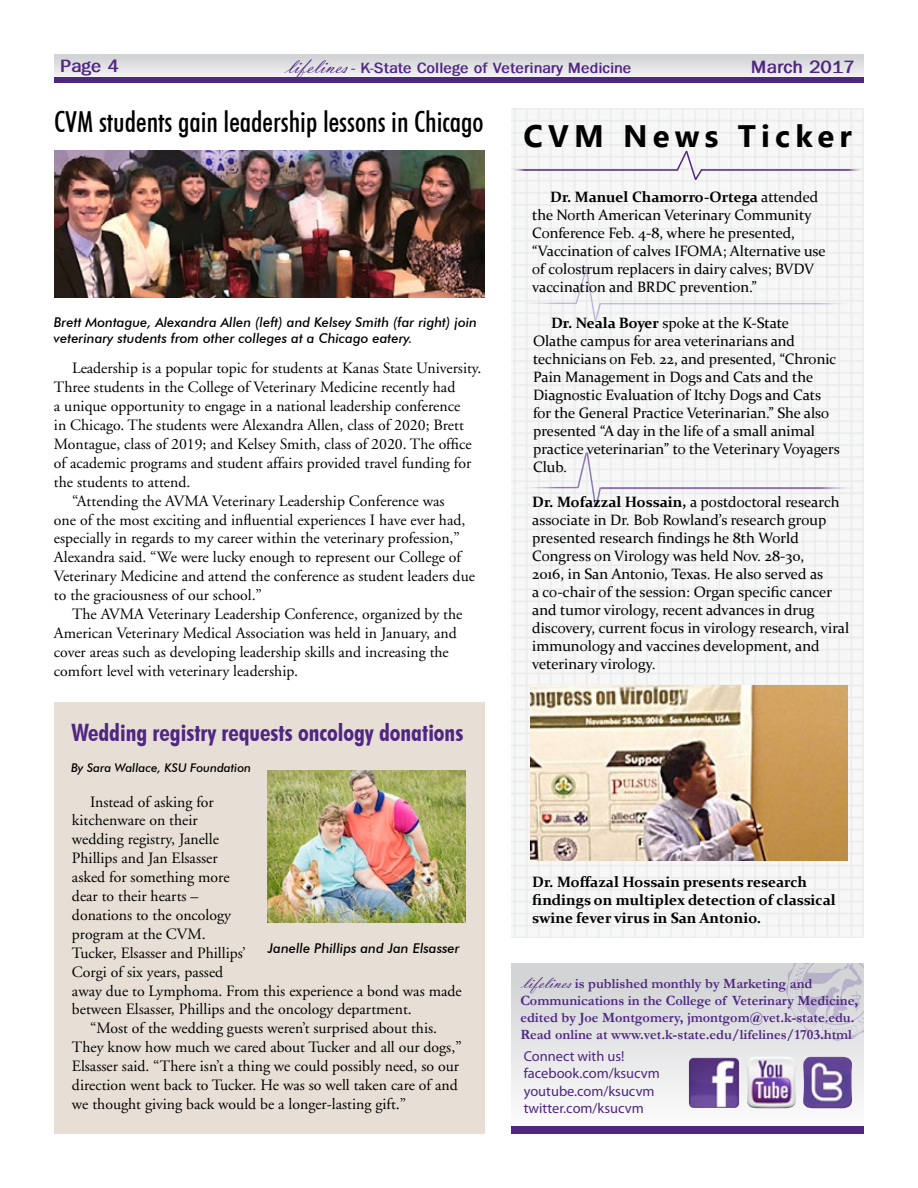
<style>
.page{position:relative;width:918px;height:1188px;background:#fff}
.page>*{position:absolute;margin:0;border:0;box-sizing:border-box;transform-origin:0 0}
.t1{font:700 31.05px "Khmer UI";letter-spacing:.17em;color:#000}
.t2{font:500 condensed 28.95px "Futura BT";color:#000}
.t3{font:700 condensed 24px "Futura BT";color:#4f2683}
.t4{font:700 18px "Franklin Gothic";color:#4f2683}
.t5{font:15.75px "Adobe Garamond";color:#000}
.t6{font:15px/18px "Constantia";letter-spacing:-.005em;color:#000}
.t7{font:700 15px/18px "Constantia";color:#000}
.t8{font:700 15px "Franklin Gothic";color:#4f2683}
.t9{font:14.4px/17.2px "Myriad Pro";color:#4f2683}
.t10{font:700 14.25px/17.1px "Garamond";color:#4f2683}
.t11{font:italic 500 13.5px/16.2px "Futura BT";color:#000}
.t12{font:italic 500 12px "Futura BT";color:#000}
.s1{font-family:"Vladimir Script";font-weight:400;font-size:22.5px}
.s2{font-weight:700}
.s3{font-family:"Vladimir Script";font-weight:400;font-size:18px}
</style>
<div class="page">
<svg style="left:511px;top:963px;width:353px;height:146px;fill:#e0e0e2"></svg>
<svg style="left:54px;top:54px;width:810px;height:24px"></svg>
<img style="left:511px;top:108px;width:353px;height:830px">
<div style="left:54px;top:702px;width:430px;height:432px;background:#e7dfd6"></div>
<hr style="left:701px;top:169px;width:163px;height:2px;background:#4f2683">
<svg style="left:675px;top:149px;width:29px;height:33px"></svg>
<hr style="left:511px;top:169px;width:167px;height:2px;background:#4f2683">
<img style="left:54px;top:150px;width:430px;height:147px">
<img style="left:803px;top:1057px;width:49px;height:51px">
<img style="left:801px;top:963px;width:63px;height:21px">
<img style="left:689px;top:1058px;width:50px;height:50px">
<img style="left:747px;top:1057px;width:49px;height:51px">
<hr style="left:600px;top:303px;width:258px;height:2px;background:#4f2683">
<svg style="left:574px;top:267px;width:28px;height:57px"></svg>
<hr style="left:517px;top:303px;width:60px;height:1px;background:#4f2683">
<img style="left:268px;top:770px;width:198px;height:152px">
<hr style="left:601px;top:487px;width:258px;height:2px;background:#4f2683">
<svg style="left:576px;top:451px;width:26px;height:57px"></svg>
<hr style="left:518px;top:487px;width:60px;height:1px;background:#4f2683">
<div style="left:54px;top:78px;width:810px;height:5px;background:#4f2683"></div>
<div style="left:511px;top:1126px;width:353px;height:8px;background:#4f2683"></div>
<img style="left:531px;top:685px;width:317px;height:176px">
<p class="t4" style="left:60px;top:56px;width:60px">Page 4</p>
<p class="t8" style="left:287px;top:59px;width:346px"><span class="s1">lifelines</span> - K-State College of Veterinary Medicine</p>
<p class="t4" style="left:751px;top:57px;width:105px">March 2017</p>
<h2 class="t2" style="left:54px;top:104px;width:431px">CVM students gain leadership lessons in Chicago</h2>
<p class="t11" style="left:54px;top:314px;width:425px">Brett Montague, Alexandra Allen (left) and Kelsey Smith (far right) join veterinary students from other colleges at a Chicago eatery.</p>
<p class="t5" style="left:72px;top:360px;width:411px">Leadership is a popular topic for students at Kanas State University.</p>
<p class="t5" style="left:54px;top:379px;width:403px">Three students in the College of Veterinary Medicine recently had</p>
<p class="t5" style="left:54px;top:398px;width:408px">a unique opportunity to engage in a national leadership conference</p>
<p class="t5" style="left:54px;top:417px;width:411px">in Chicago. The students were Alexandra Allen, class of 2020; Brett</p>
<p class="t5" style="left:54px;top:436px;width:419px">Montague, class of 2019; and Kelsey Smith, class of 2020. The office</p>
<p class="t5" style="left:54px;top:454px;width:419px">of academic programs and student affairs provided travel funding for</p>
<p class="t5" style="left:54px;top:473px;width:138px">the students to attend.</p>
<p class="t5" style="left:72px;top:492px;width:374px">“Attending the AVMA Veterinary Leadership Conference was</p>
<p class="t5" style="left:54px;top:511px;width:413px">one of the most exciting and influential experiences I have ever had,</p>
<p class="t5" style="left:54px;top:530px;width:407px">especially in regards to my career within the veterinary profession,”</p>
<p class="t5" style="left:54px;top:549px;width:409px">Alexandra said. “We were lucky enough to represent our College of</p>
<p class="t5" style="left:54px;top:568px;width:422px">Veterinary Medicine and attend the conference as student leaders due</p>
<p class="t5" style="left:54px;top:587px;width:209px">to the graciousness of our school.”</p>
<p class="t5" style="left:72px;top:606px;width:392px">The AVMA Veterinary Leadership Conference, organized by the</p>
<p class="t5" style="left:54px;top:625px;width:404px">American Veterinary Medical Association was held in January, and</p>
<p class="t5" style="left:54px;top:643px;width:396px">cover areas such as developing leadership skills and increasing the</p>
<p class="t5" style="left:54px;top:662px;width:246px">comfort level with veterinary leadership.</p>
<h3 class="t3" style="left:71px;top:718px;width:394px">Wedding registry requests oncology donations</h3>
<p class="t12" style="left:71px;top:760px;width:182px">By Sara Wallace, KSU Foundation</p>
<p class="t5" style="left:90px;top:793px;width:125px">Instead of asking for</p>
<p class="t5" style="left:72px;top:812px;width:127px">kitchenware on their</p>
<p class="t5" style="left:72px;top:831px;width:148px">wedding registry, Janelle</p>
<p class="t5" style="left:72px;top:850px;width:147px">Phillips and Jan Elsasser</p>
<p class="t5" style="left:72px;top:869px;width:159px">asked for something more</p>
<p class="t5" style="left:72px;top:888px;width:128px">dear to their hearts –</p>
<p class="t5" style="left:72px;top:907px;width:161px">donations to the oncology</p>
<p class="t5" style="left:72px;top:925px;width:135px">program at the CVM.</p>
<p class="t5" style="left:72px;top:944px;width:175px">Tucker, Elsasser and Phillips’</p>
<p class="t5" style="left:72px;top:963px;width:153px">Corgi of six years, passed</p>
<p class="t5" style="left:72px;top:982px;width:391px">away due to Lymphoma. From this experience a bond was made</p>
<p class="t5" style="left:72px;top:1001px;width:341px">between Elsasser, Phillips and the oncology department.</p>
<p class="t5" style="left:90px;top:1020px;width:349px">“Most of the wedding guests weren’t surprised about this.</p>
<p class="t5" style="left:72px;top:1039px;width:391px">They know how much we cared about Tucker and all our dogs,”</p>
<p class="t5" style="left:72px;top:1058px;width:389px">Elsasser said. “There isn’t a thing we could possibly need, so our</p>
<p class="t5" style="left:72px;top:1077px;width:387px">direction went back to Tucker. He was so well taken care of and</p>
<p class="t5" style="left:72px;top:1096px;width:336px">we thought giving back would be a longer-lasting gift.”</p>
<p class="t11" style="left:268px;top:940px;width:193px">Janelle Phillips and Jan Elsasser</p>
<h1 class="t1" style="left:524px;top:118px;width:330px">CVM News Ticker</h1>
<p class="t6" style="left:532px;top:187px;width:295px;text-indent:18px"><span class="s2">Dr. Manuel Chamorro-Ortega</span> attended the North American Veterinary Community Conference Feb. 4-8, where he presented, “Vaccination of calves IFOMA; Alternative use of colostrum replacers in dairy calves; BVDV vaccination and BRDC prevention.”</p>
<p class="t6" style="left:533px;top:314px;width:308px;text-indent:18px"><span class="s2">Dr. Neala Boyer</span> spoke at the K-State<br>Olathe campus for area veterinarians and technicians on Feb. 22, and presented, “Chronic Pain Management in Dogs and Cats and the Diagnostic Evaluation of Itchy Dogs and Cats for the General Practice Veterinarian.” She also presented “A day in the life of a small animal practice veterinarian” to the Veterinary Voyagers Club.</p>
<p class="t6" style="left:532px;top:493px;width:319px"><span class="s2">Dr. Mofazzal Hossain,</span> a postdoctoral research associate in Dr. Bob Rowland’s research group presented research findings he 8th World Congress on Virology was held Nov. 28-30,<br>2016, in San Antonio, Texas. He also served as<br>a co-chair of the session: Organ specific cancer and tumor virology, recent advances in drug discovery, current focus in virology research, viral immunology and vaccines development, and veterinary virology.</p>
<p class="t7" style="left:532px;top:872px;width:305px">Dr. Moffazal Hossain presents research findings on multiplex detection of classical swine fever virus in San Antonio.</p>
<p class="t10" style="left:520px;top:975px;width:339px"><span class="s3">lifelines</span> is published monthly by Marketing and Communications in the College of Veterinary Medicine, edited by Joe Montgomery, jmontgom@vet.k-state.edu.<br>Read online at www.vet.k-state.edu/lifelines/1703.html</p>
<p class="t9" style="left:524px;top:1048px;width:138px">Connect with us! facebook.com/ksucvm youtube.com/ksucvm twitter.com/ksucvm</p>
</div>
